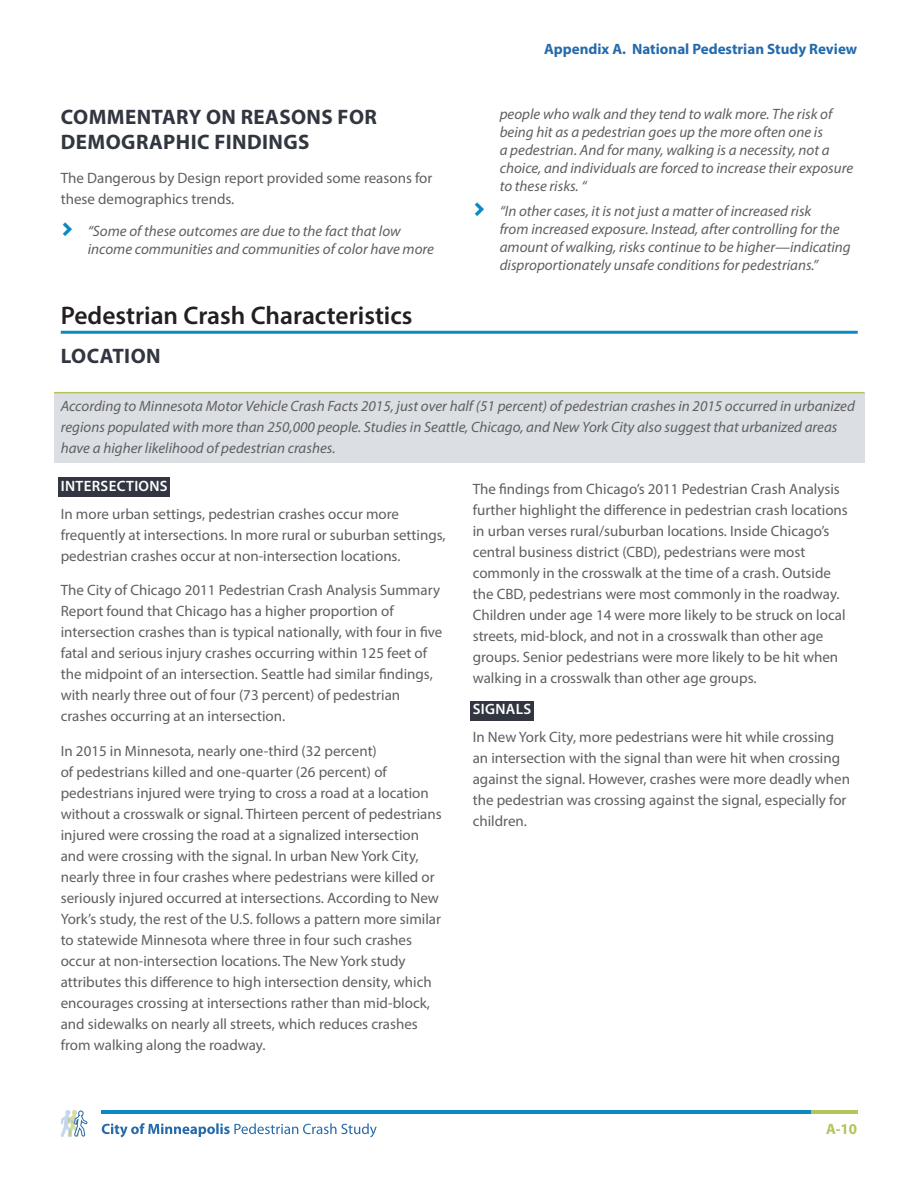
<style>
.page{position:relative;width:918px;height:1188px;background:#fff}
.page>*{position:absolute;margin:0;border:0;box-sizing:border-box;transform-origin:0 0}
.Heading_2_Span_Colum{font:600 25.5px "Myriad Pro";color:#231f20}
.Heading_3{font:700 21px/25.2px "Myriad Pro";letter-spacing:.02em;color:#323640}
.t1{font:15px/21px "Myriad Pro";color:#5f5f62}
.Callout_Text{font:italic 15px/18px "Myriad Pro";color:#5f5f62}
.t2{font:700 15px "Myriad Pro";color:#256aaa}
.Heading_4{font:600 15px "Myriad Pro";letter-spacing:.02em;color:#fff}
.t3{font:700 15px "Myriad Pro";color:#b5c35c}
.s1{font-family:"SS Standard";font-style:normal;font-size:13.5px;color:#0a8ac0}
</style>
<div class="page">
<svg style="left:61px;top:1110px;width:27px;height:27px"></svg>
<hr style="left:101px;top:1110px;width:710px;height:4px;background:#0a8ac0">
<hr style="left:811px;top:1110px;width:47px;height:4px;background:#b5c35c">
<svg style="left:102px;top:1123px;width:275px;height:14px"></svg>
<hr style="left:61px;top:331px;width:797px;height:3px;background:#0a8ac0">
<div style="left:54px;top:393px;width:810px;height:70px;background:#dbdfe3"></div>
<hr style="left:54px;top:392px;width:810px;height:1px;background:#b5c35c">
<div style="left:58px;top:477px;width:112px;height:20px;background:#323640"></div>
<div style="left:470px;top:701px;width:64px;height:20px;background:#323640"></div>
<h3 class="Heading_3" style="left:61px;top:103px;width:317px">COMMENTARY ON REASONS FOR<br>DEMOGRAPHIC FINDINGS</h3>
<p class="t1" style="left:61px;top:168px;width:373px">The Dangerous by Design report provided some reasons for these demographics trends.</p>
<p class="Callout_Text" style="left:88px;top:222px;width:348px;text-indent:-27px"><span class="s1">▻</span> “Some of these outcomes are due to the fact that low income communities and communities of color have more</p>
<p class="t2" style="left:544px;top:39px;width:315px">Appendix A. National Pedestrian Study Review</p>
<p class="Callout_Text" style="left:500px;top:105px;width:355px">people who walk and they tend to walk more. The risk of being hit as a pedestrian goes up the more often one is<br>a pedestrian. And for many, walking is a necessity, not a choice, and individuals are forced to increase their exposure to these risks. “</p>
<p class="Callout_Text" style="left:500px;top:202px;width:353px;text-indent:-27px"><span class="s1">▻</span> “In other cases, it is not just a matter of increased risk<br>from increased exposure. Instead, after controlling for the amount of walking, risks continue to be higher—indicating disproportionately unsafe conditions for pedestrians.”</p>
<h2 class="Heading_2_Span_Colum" style="left:61px;top:299px;width:353px">Pedestrian Crash Characteristics</h2>
<h3 class="Heading_3" style="left:61px;top:342px;width:101px">LOCATION</h3>
<p class="Callout_Text" style="left:61px;top:395px;width:796px;line-height:21px">According to Minnesota Motor Vehicle Crash Facts 2015, just over half (51 percent) of pedestrian crashes in 2015 occurred in urbanized regions populated with more than 250,000 people. Studies in Seattle, Chicago, and New York City also suggest that urbanized areas have a higher likelihood of pedestrian crashes.</p>
<h4 class="Heading_4" style="left:61px;top:476px;width:108px">INTERSECTIONS</h4>
<p class="t1" style="left:61px;top:503px;width:386px">In more urban settings, pedestrian crashes occur more frequently at intersections. In more rural or suburban settings, pedestrian crashes occur at non-intersection locations.</p>
<p class="t1" style="left:61px;top:579px;width:383px">The City of Chicago 2011 Pedestrian Crash Analysis Summary Report found that Chicago has a higher proportion of intersection crashes than is typical nationally, with four in five fatal and serious injury crashes occurring within 125 feet of the midpoint of an intersection. Seattle had similar findings, with nearly three out of four (73 percent) of pedestrian crashes occurring at an intersection.</p>
<p class="t1" style="left:61px;top:740px;width:383px">In 2015 in Minnesota, nearly one-third (32 percent)<br>of pedestrians killed and one-quarter (26 percent) of pedestrians injured were trying to cross a road at a location without a crosswalk or signal. Thirteen percent of pedestrians injured were crossing the road at a signalized intersection and were crossing with the signal. In urban New York City, nearly three in four crashes where pedestrians were killed or seriously injured occurred at intersections. According to New York’s study, the rest of the U.S. follows a pattern more similar to statewide Minnesota where three in four such crashes occur at non-intersection locations. The New York study attributes this difference to high intersection density, which encourages crossing at intersections rather than mid-block, and sidewalks on nearly all streets, which reduces crashes from walking along the roadway.</p>
<p class="t1" style="left:473px;top:478px;width:377px">The findings from Chicago’s 2011 Pedestrian Crash Analysis further highlight the difference in pedestrian crash locations in urban verses rural/suburban locations. Inside Chicago’s central business district (CBD), pedestrians were most commonly in the crosswalk at the time of a crash. Outside the CBD, pedestrians were most commonly in the roadway.<br>Children under age 14 were more likely to be struck on local streets, mid-block, and not in a crosswalk than other age groups. Senior pedestrians were more likely to be hit when walking in a crosswalk than other age groups.</p>
<h4 class="Heading_4" style="left:473px;top:700px;width:60px">SIGNALS</h4>
<p class="t1" style="left:473px;top:726px;width:379px">In New York City, more pedestrians were hit while crossing an intersection with the signal than were hit when crossing against the signal. However, crashes were more deadly when the pedestrian was crossing against the signal, especially for children.</p>
<p class="t3" style="left:826px;top:1119px;width:33px">A-10</p>
</div>
